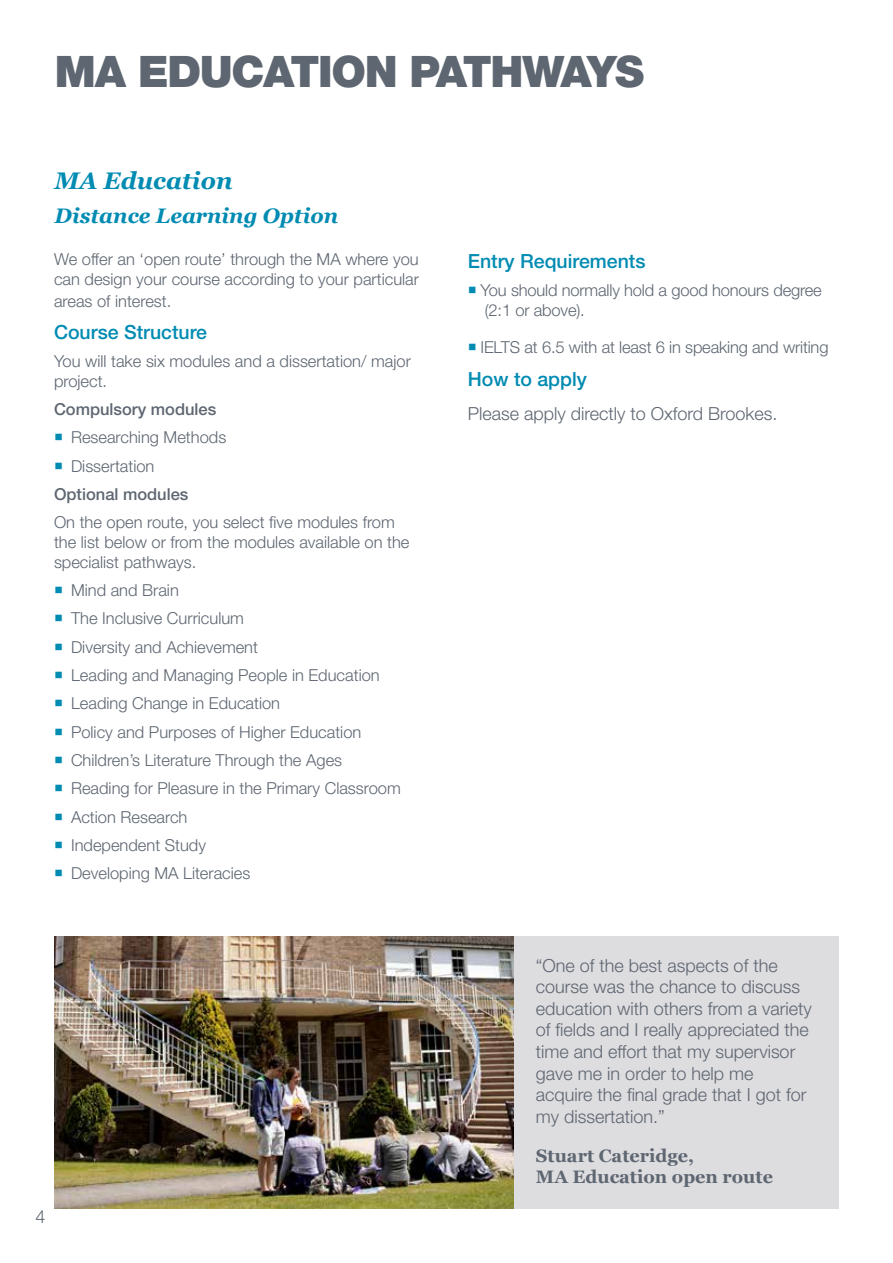
<style>
.page{position:relative;width:893px;height:1263px;background:#fff}
.page>*{position:absolute;margin:0;border:0;box-sizing:border-box;transform-origin:0 0}
.t1{font:900 43.5px "Helvetica Neue";letter-spacing:-.03em;color:#5e6671}
.t2{font:italic 700 24px "Georgia";color:#008bb2}
.t3{font:italic 700 21px "Georgia";color:#008bb2}
.t4{font:500 19.5px "Helvetica Neue LT";color:#008bb2}
.t5{font:300 18px/21.6px "Helvetica Neue";color:#5e6671}
.t6{font:700 18px/21.6px "Georgia";color:#5e6671}
.t7{font:300 16.5px/28.3px "Helvetica Neue";color:#5e6671}
.t8{font:500 16.5px "Helvetica Neue LT";color:#5e6671}
</style>
<div class="page">
<img style="left:54px;top:936px;width:461px;height:272px">
<div style="left:515px;top:936px;width:324px;height:272px;background:#dddcdf"></div>
<h1 class="t1" style="left:55px;top:46px;width:591px">MA EDUCATION PATHWAYS</h1>
<h2 class="t2" style="left:54px;top:165px;width:180px">MA Education</h2>
<p class="t3" style="left:54px;top:202px;width:285px">Distance Learning Option</p>
<p class="t7" style="left:54px;top:249px;width:366px;line-height:19.8px">We offer an ‘open route’ through the MA where you can design your course according to your particular</p>
<p class="t7" style="left:54px;top:286px;width:119px">areas of interest.</p>
<p class="t4" style="left:54px;top:320px;width:155px">Course Structure</p>
<p class="t7" style="left:54px;top:351px;width:358px;line-height:19.8px">You will take six modules and a dissertation/ major project.</p>
<p class="t8" style="left:54px;top:399px;width:164px">Compulsory modules</p>
<p class="t7" style="left:71px;top:423px;width:157px">Researching Methods<br>Dissertation</p>
<p class="t8" style="left:54px;top:484px;width:136px">Optional modules</p>
<p class="t7" style="left:54px;top:512px;width:357px;line-height:19.8px">On the open route, you select five modules from the list below or from the modules available on the specialist pathways.</p>
<p class="t7" style="left:71px;top:576px;width:331px">Mind and Brain<br>The Inclusive Curriculum<br>Diversity and Achievement<br>Leading and Managing People in Education<br>Leading Change in Education<br>Policy and Purposes of Higher Education<br>Children’s Literature Through the Ages<br>Reading for Pleasure in the Primary Classroom<br>Action Research<br>Independent Study<br>Developing MA Literacies</p>
<p class="t5" style="left:36px;top:1205px;width:12px">4</p>
<p class="t4" style="left:468px;top:249px;width:179px">Entry Requirements</p>
<p class="t7" style="left:480px;top:280px;width:343px;line-height:19.8px">You should normally hold a good honours degree (2:1 or above).</p>
<p class="t7" style="left:480px;top:332px;width:349px">IELTS at 6.5 with at least 6 in speaking and writing</p>
<p class="t4" style="left:468px;top:368px;width:121px">How to apply</p>
<p class="t5" style="left:468px;top:402px;width:311px">Please apply directly to Oxford Brookes.</p>
<p class="t5" style="left:536px;top:954px;width:277px">“One of the best aspects of the course was the chance to discuss education with others from a variety of fields and I really appreciated the time and effort that my supervisor gave me in order to help me acquire the final grade that I got for my dissertation.”</p>
<p class="t6" style="left:536px;top:1144px;width:238px">Stuart Cateridge,<br>MA Education open route</p>
</div>
